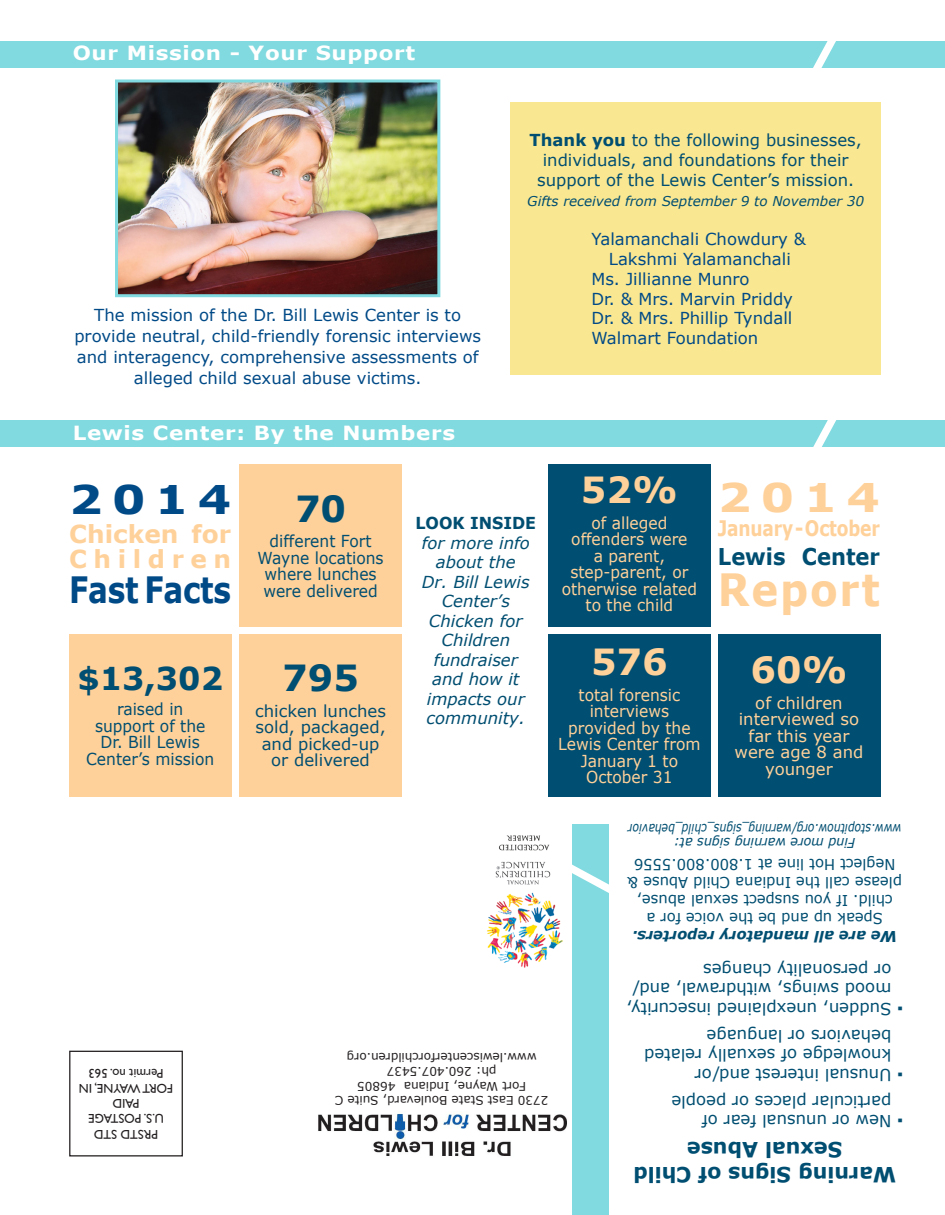
<style>
.page{position:relative;width:945px;height:1215px;background:#fff}
.page>*{position:absolute;margin:0;border:0;box-sizing:border-box;transform-origin:0 0}
.t1{font:700 44.4px "Verdana";letter-spacing:.045em;color:#ffd19a;scale:.91 1}
.t2{font:700 39.45px "Verdana";color:#ffd19a;scale:1.19 1}
.t3{font:700 39.45px "Verdana";color:#004a87;scale:1.19 1}
.t4{font:700 36.3px "Verdana";letter-spacing:-.01em;color:#004a87;scale:.82 1}
.t5{font:700 36px "Verdana";color:#ffd19a}
.t6{font:700 36px "Verdana";color:#004e71}
.t7{font:700 31.5px "Verdana";color:#004e71}
.t8{font:700 24.75px/25.5px "Verdana";color:#ffd19a}
.t9{font:700 23.1px "Verdana";color:#004e71;scale:.91 1}
.t10{font:700 21.45px "Verdana";letter-spacing:-.01em;color:#ffd19a;scale:.8 1}
.t11{font:700 21px/25.2px "Verdana";color:#004e71;text-align:center}
.t12{font:700 19.5px "Verdana";letter-spacing:.03em;color:#fff;scale:1.1 1}
.Paragraph_Style_1{font:16.5px/16.5px "Verdana";color:#004e71;text-align:center}
.Paragraph_Style_1-2{font:16.5px/21px "Verdana";color:#004a87;text-align:center}
.t13{font:16.5px/16.5px "Verdana";color:#ffd19a;text-align:center;scale:.94 1}
.Paragraph_Style_1-3{font:16.5px/16.5px "Verdana";color:#004e71;text-align:center;scale:.94 1}
.Paragraph_Style_1-4{font:italic 16.5px/19.5px "Verdana";color:#004e71;text-align:center}
.t14{font:16.5px/16.5px "Verdana";color:#ffd19a;text-align:center}
.Paragraph_Style_1-5{font:700 16.5px "Verdana";color:#004e71;scale:.96 1}
.t15{font:15px/18px "Verdana";color:#004e71;text-align:center}
.t16{font:italic 700 15px "Verdana";color:#004e71}
.Paragraph_Style_1-6{font:italic 13.5px "Verdana";color:#004e71;scale:.8 1}
.Paragraph_Style_1-7{font:italic 13.5px "Verdana";color:#004e71}
.Paragraph_Style_1-8{font:italic 13.5px "Verdana";color:#004e71;scale:.95 1}
.t17{font:12.75px "Gill Sans";color:#231f20}
.t18{font:12px "Verdana";color:#231f20}
.s1{font-weight:700}
</style>
<div class="page">
<div style="left:0;top:41px;width:945px;height:27px;background:#81dadf"></div>
<svg style="left:791px;top:41px;width:62px;height:62px"></svg>
<img style="left:318px;top:1113px;width:249px;height:43px">
<div style="left:69px;top:1051px;width:114px;height:105px;border:1px solid #231f20"></div>
<img style="left:487px;top:835px;width:76px;height:133px">
<div style="left:572px;top:825px;width:37px;height:390px;background:#81dadf"></div>
<svg style="left:542px;top:848px;width:67px;height:61px"></svg>
<div style="left:0;top:420px;width:945px;height:27px;background:#81dadf"></div>
<svg style="left:813px;top:420px;width:24px;height:27px"></svg>
<div style="left:510px;top:103px;width:371px;height:272px;background:#fae791"></div>
<div style="left:548px;top:634px;width:163px;height:162px;background:#004e71"></div>
<div style="left:548px;top:464px;width:163px;height:163px;background:#004e71"></div>
<div style="left:718px;top:634px;width:163px;height:162px;background:#004e71"></div>
<div style="left:69px;top:634px;width:163px;height:162px;background:#ffd19a"></div>
<div style="left:239px;top:464px;width:163px;height:163px;background:#ffd19a"></div>
<div style="left:239px;top:634px;width:163px;height:162px;background:#ffd19a"></div>
<img style="left:119px;top:84px;width:317px;height:209px">
<div style="left:115px;top:80px;width:325px;height:217px;border:3px solid #81dadf"></div>
<p class="t12" style="left:73px;top:40px;width:313px">Our Mission - Your Support</p>
<p class="Paragraph_Style_1-2" style="left:94px;top:305px;width:368px">The mission of the Dr. Bill Lewis Center is to</p>
<p class="Paragraph_Style_1-2" style="left:74px;top:326px;width:408px">provide neutral, child-friendly forensic interviews and interagency, comprehensive assessments of alleged child sexual abuse victims.</p>
<p class="t12" style="left:73px;top:419px;width:349px">Lewis Center: By the Numbers</p>
<p class="Paragraph_Style_1" style="left:530px;top:130px;width:334px;line-height:19.8px"><span class="s1">Thank you</span> to the following businesses, individuals, and foundations for their support of the Lewis Center’s mission.</p>
<p class="Paragraph_Style_1-7" style="left:527px;top:191px;width:338px">Gifts received from September 9 to November 30</p>
<p class="Paragraph_Style_1-2" style="left:591px;top:229px;width:216px">Yalamanchali Chowdury &amp;</p>
<p class="Paragraph_Style_1-2" style="left:609px;top:248px;width:184px">Lakshmi Yalamanchali</p>
<p class="Paragraph_Style_1-2" style="left:591px;top:268px;width:160px">Ms. Jillianne Munro</p>
<p class="Paragraph_Style_1-2" style="left:591px;top:288px;width:203px">Dr. &amp; Mrs. Marvin Priddy</p>
<p class="Paragraph_Style_1-2" style="left:591px;top:308px;width:202px">Dr. &amp; Mrs. Phillip Tyndall</p>
<p class="Paragraph_Style_1-2" style="left:591px;top:328px;width:168px">Walmart Foundation</p>
<p class="t3" style="left:69px;top:472px;width:138px">2014</p>
<p class="t8" style="left:69px;top:520px;width:164px">Chicken for<br>Children</p>
<p class="t4" style="left:69px;top:564px;width:199px">Fast Facts</p>
<p class="t7" style="left:77px;top:656px;width:147px">$13,302</p>
<p class="Paragraph_Style_1-3" style="left:117px;top:701px;width:72px">raised in</p>
<p class="Paragraph_Style_1-3" style="left:95px;top:717px;width:119px">support of the</p>
<p class="Paragraph_Style_1-3" style="left:101px;top:734px;width:107px">Dr. Bill Lewis</p>
<p class="Paragraph_Style_1-3" style="left:86px;top:750px;width:138px">Center’s mission</p>
<p class="t6" style="left:295px;top:483px;width:53px">70</p>
<p class="Paragraph_Style_1-3" style="left:258px;top:533px;width:136px">different Fort<br>Wayne locations where lunches were delivered</p>
<p class="t6" style="left:282px;top:653px;width:78px">795</p>
<p class="Paragraph_Style_1" style="left:255px;top:702px;width:132px">chicken lunches sold, packaged, and picked-up or delivered</p>
<p class="Paragraph_Style_1-5" style="left:416px;top:512px;width:127px">LOOK INSIDE</p>
<p class="Paragraph_Style_1-4" style="left:422px;top:533px;width:110px">for more info about the</p>
<p class="Paragraph_Style_1-4" style="left:422px;top:572px;width:109px">Dr. Bill Lewis</p>
<p class="Paragraph_Style_1-4" style="left:429px;top:591px;width:95px">Center’s<br>Chicken for<br>Children</p>
<p class="Paragraph_Style_1-4" style="left:434px;top:650px;width:85px">fundraiser</p>
<p class="Paragraph_Style_1-4" style="left:427px;top:669px;width:100px">and how it impacts our community.</p>
<p class="t5" style="left:581px;top:465px;width:98px">52%</p>
<p class="t13" style="left:591px;top:515px;width:82px">of alleged</p>
<p class="t13" style="left:571px;top:531px;width:125px">offenders were</p>
<p class="t13" style="left:594px;top:548px;width:77px">a parent,</p>
<p class="t13" style="left:562px;top:564px;width:146px">step-parent, or otherwise related to the child</p>
<p class="t5" style="left:591px;top:636px;width:78px">576</p>
<p class="t13" style="left:579px;top:686px;width:110px">total forensic</p>
<p class="t13" style="left:590px;top:703px;width:86px">interviews</p>
<p class="t13" style="left:558px;top:719px;width:153px">provided by the<br>Lewis Center from<br>January 1 to</p>
<p class="t13" style="left:586px;top:769px;width:94px">October 31</p>
<p class="t2" style="left:718px;top:470px;width:138px">2014</p>
<p class="t10" style="left:718px;top:513px;width:204px">January - October</p>
<p class="t9" style="left:718px;top:540px;width:180px">Lewis Center</p>
<p class="t1" style="left:718px;top:559px;width:180px">Report</p>
<p class="t5" style="left:750px;top:645px;width:98px">60%</p>
<p class="t14" style="left:755px;top:694px;width:89px">of children</p>
<p class="t14" style="left:735px;top:711px;width:130px">interviewed so far this year were age 8 and younger</p>
<p class="Paragraph_Style_1-6" style="left:902px;top:838px;width:343px;rotate:-180deg">www.stopitnow.org/warning_signs_child_behavior</p>
<p class="Paragraph_Style_1-8" style="left:856px;top:852px;width:192px;rotate:-180deg">Find more warning signs at:</p>
<p class="t15" style="left:902px;top:927px;width:276px;rotate:-180deg">Speak up and be the voice for a child. If you suspect sexual abuse, please call the Indiana Child Abuse &amp; Neglect Hot line at 1.800.800.5556</p>
<p class="t16" style="left:897px;top:947px;width:267px;rotate:-180deg">We are all mandatory reporters.</p>
<p class="Paragraph_Style_1" style="left:891px;top:978px;width:190px;rotate:-180deg">or personality changes</p>
<p class="Paragraph_Style_1" style="left:891px;top:998px;width:261px;rotate:-180deg">mood swings, withdrawal, and/</p>
<p class="Paragraph_Style_1" style="left:903px;top:1017px;width:278px;rotate:-180deg">▪ Sudden, unexplained insecurity,</p>
<p class="Paragraph_Style_1" style="left:891px;top:1044px;width:186px;rotate:-180deg">behaviors or language</p>
<p class="t18" style="left:537px;top:1065px;width:191px;rotate:-180deg">www.lewiscenterforchildren.org</p>
<p class="Paragraph_Style_1" style="left:891px;top:1064px;width:249px;rotate:-180deg">knowledge of sexually related</p>
<p class="t17" style="left:164px;top:1080px;width:76px;rotate:-180deg">Permit no. 563</p>
<p class="t17" style="left:173px;top:1096px;width:96px;rotate:-180deg">FORT WAYNE, IN</p>
<p class="t17" style="left:139px;top:1111px;width:28px;rotate:-180deg">PAID</p>
<p class="t18" style="left:497px;top:1080px;width:111px;rotate:-180deg">ph: 260.407.5437</p>
<p class="t18" style="left:526px;top:1094px;width:170px;rotate:-180deg">Fort Wayne, Indiana 46805</p>
<p class="t18" style="left:548px;top:1109px;width:215px;rotate:-180deg">2730 East State Boulevard, Suite C</p>
<p class="Paragraph_Style_1" style="left:903px;top:1083px;width:210px;rotate:-180deg">▪ Unusual interest and/or</p>
<p class="Paragraph_Style_1" style="left:891px;top:1110px;width:221px;rotate:-180deg">particular places or people</p>
<p class="t17" style="left:164px;top:1126px;width:77px;rotate:-180deg">U.S. POSTAGE</p>
<p class="t17" style="left:158px;top:1141px;width:65px;rotate:-180deg">PRSTD STD</p>
<p class="Paragraph_Style_1" style="left:903px;top:1130px;width:202px;rotate:-180deg">▪ New or unusual fear of</p>
<p class="t11" style="left:896px;top:1188px;width:264px;rotate:-180deg">Warning Signs of Child<br>Sexual Abuse</p>
</div>
